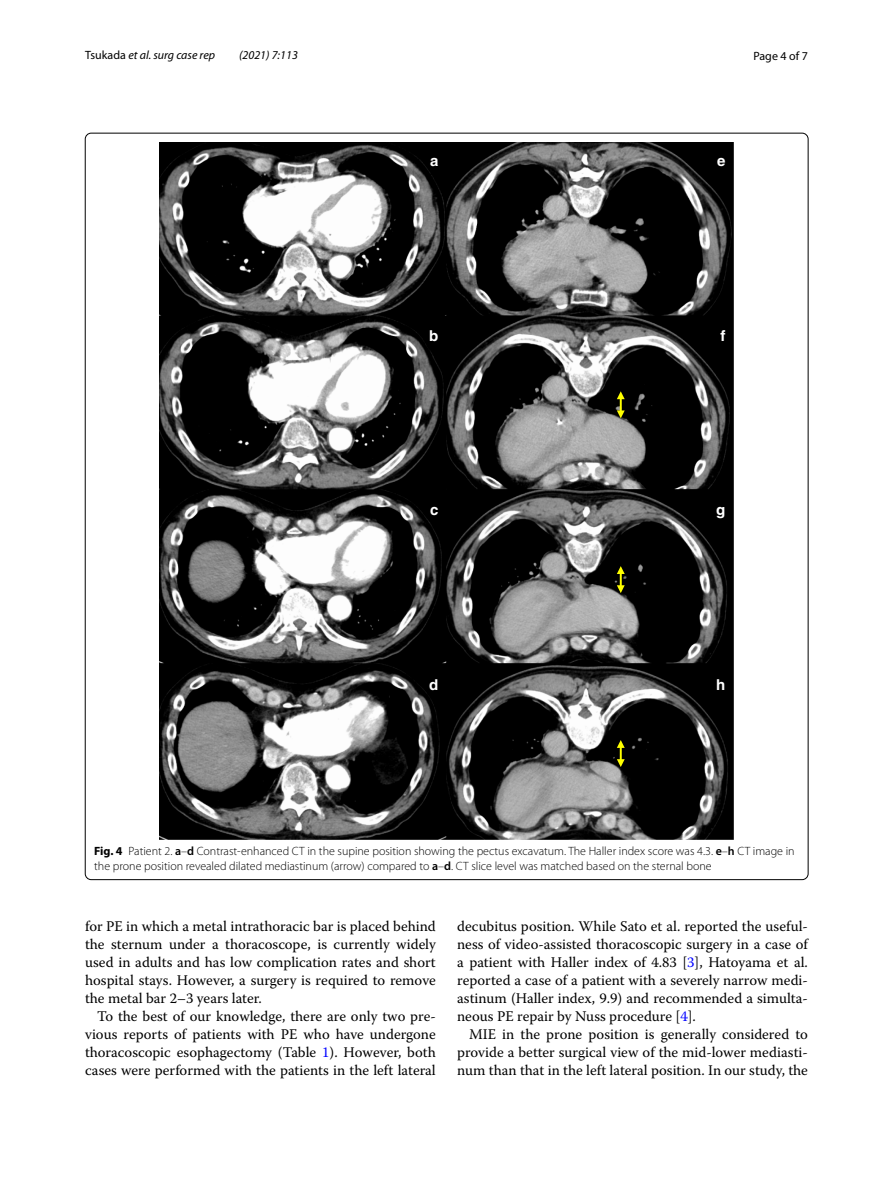
<style>
.page{position:relative;width:893px;height:1187px;background:#fff}
.page>*{position:absolute;margin:0;border:0;box-sizing:border-box;transform-origin:0 0}
.t1{font:15px "Helvetica Bold 3";color:#fff}
.t2{font:14.7px/18px "Warnock Pro";color:#000;text-align:justify}
.t3{font:300 12px/15px "Myriad Pro";color:#000}
.t4{font:italic 12px "Myriad Pro";color:#000}
.t5{font:12px "Myriad Pro";color:#000}
.s1{font-style:normal}
.s2{font-weight:700}
.s3{font-weight:600}
.s4{color:#00f}
</style>
<div class="page">
<img style="left:160px;top:142px;width:574px;height:697px">
<svg style="left:617px;top:740px;width:8px;height:27px"></svg>
<svg style="left:617px;top:566px;width:8px;height:27px"></svg>
<svg style="left:617px;top:391px;width:8px;height:27px"></svg>
<p class="t4" style="left:85px;top:48px;width:132px"><span class="s1">Tsukada</span> et al. surg case rep</p>
<p class="t4" style="left:239px;top:48px;width:60px">(2021) 7:113</p>
<p class="t5" style="left:753px;top:48px;width:56px">Page 4 of 7</p>
<p class="t1" style="left:430px;top:152px;width:10px">a</p>
<p class="t1" style="left:717px;top:152px;width:10px">e</p>
<p class="t1" style="left:429px;top:326px;width:11px">b</p>
<p class="t1" style="left:720px;top:326px;width:6px">f</p>
<p class="t1" style="left:430px;top:500px;width:10px">c</p>
<p class="t1" style="left:716px;top:500px;width:11px">g</p>
<p class="t1" style="left:429px;top:675px;width:11px">d</p>
<p class="t1" style="left:716px;top:675px;width:11px">h</p>
<p class="t3" style="left:94px;top:843px;width:702px"><span class="s2">Fig. 4</span> Patient 2. <span class="s3">a</span>–<span class="s3">d</span> Contrast-enhanced CT in the supine position showing the pectus excavatum. The Haller index score was 4.3. <span class="s3">e</span>–<span class="s3">h</span> CT image in the prone position revealed dilated mediastinum (arrow) compared to <span class="s3">a</span>–<span class="s3">d</span>. CT slice level was matched based on the sternal bone</p>
<p class="t2" style="left:85px;top:916px;width:352px">for PE in which a metal intrathoracic bar is placed behind the sternum under a thoracoscope, is currently widely used in adults and has low complication rates and short hospital stays. However, a surgery is required to remove the metal bar 2–3 years later.</p>
<p class="t2" style="left:85px;top:1006px;width:352px;text-indent:12px">To the best of our knowledge, there are only two pre&shy;vious reports of patients with PE who have undergone thoracoscopic esophagectomy (Table <span class="s4">1</span>). However, both cases were performed with the patients in the left lateral</p>
<p class="t2" style="left:457px;top:916px;width:352px">decubitus position. While Sato et al. reported the useful&shy;ness of video-assisted thoracoscopic surgery in a case of a patient with Haller index of 4.83 [<span class="s4">3</span>], Hatoyama et al. reported a case of a patient with a severely narrow medi&shy;astinum (Haller index, 9.9) and recommended a simulta&shy;neous PE repair by Nuss procedure [<span class="s4">4</span>].</p>
<p class="t2" style="left:457px;top:1024px;width:352px;text-indent:12px">MIE in the prone position is generally considered to provide a better surgical view of the mid-lower mediasti&shy;num than that in the left lateral position. In our study, the</p>
</div>
